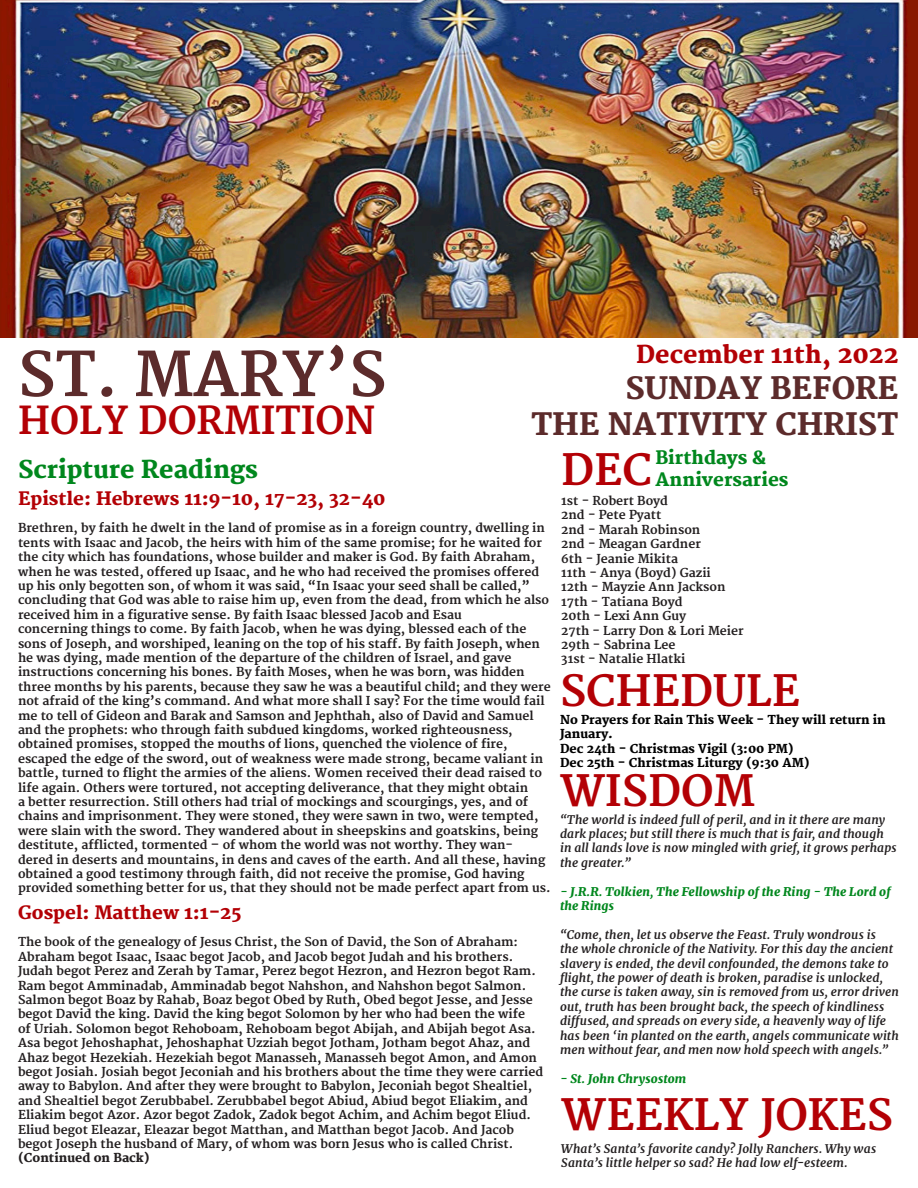
<style>
.page{position:relative;width:918px;height:1188px;background:#fff}
.page>*{position:absolute;margin:0;border:0;box-sizing:border-box;transform-origin:0 0}
.t1{font:700 60px "Merriweather";color:#5c2b2b}
.t2{font:700 42px "Merriweather";color:#b30005}
.t3{font:700 37.5px "Merriweather";color:#b30005}
.t4{font:800 30px "Merriweather";color:#5c2b2b}
.t5{font:800 24px "Merriweather";color:#b30005}
.t6{font:800 24px "Merriweather";color:#00871d}
.t7{font:800 18px "Merriweather";color:#b30005}
.t8{font:800 18px "Merriweather";color:#00871d}
.t9{font:700 12px/14.4px "Merriweather";color:#231f20}
.t10{font:italic 700 12px/14.4px "Merriweather";letter-spacing:.01em;color:#231f20}
.t11{font:800 12px/14.4px "Merriweather";color:#000}
.t12{font:italic 800 12px/14.4px "Merriweather";letter-spacing:.015em;color:#00871d}
.t13{font:800 12px "Merriweather";color:#231f20}
</style>
<div class="page">
<img style="left:0;top:0;width:918px;height:338px">
<p class="t1" style="left:18px;top:340px;width:370px">ST. MARY’S</p>
<p class="t3" style="left:18px;top:398px;width:359px">HOLY DORMITION</p>
<p class="t5" style="left:636px;top:341px;width:264px">December 11th, 2022</p>
<p class="t4" style="left:625px;top:371px;width:275px">SUNDAY BEFORE</p>
<p class="t4" style="left:531px;top:407px;width:369px">THE NATIVITY CHRIST</p>
<p class="t6" style="left:18px;top:456px;width:242px">Scripture Readings</p>
<p class="t7" style="left:18px;top:489px;width:369px">Epistle: Hebrews 11:9-10, 17-23, 32-40</p>
<p class="t9" style="left:18px;top:521px;width:533px">Brethren, by faith he dwelt in the land of promise as in a foreign country, dwelling in tents with Isaac and Jacob, the heirs with him of the same promise; for he waited for the city which has foundations, whose builder and maker is God. By faith Abraham, when he was tested, offered up Isaac, and he who had received the promises offered up his only begotten son, of whom it was said, “In Isaac your seed shall be called,” concluding that God was able to raise him up, even from the dead, from which he also received him in a figurative sense. By faith Isaac blessed Jacob and Esau</p>
<p class="t9" style="left:18px;top:622px;width:524px">concerning things to come. By faith Jacob, when he was dying, blessed each of the sons of Joseph, and worshiped, leaning on the top of his staff. By faith Joseph, when he was dying, made mention of the departure of the children of Israel, and gave</p>
<p class="t9" style="left:18px;top:665px;width:534px">instructions concerning his bones. By faith Moses, when he was born, was hidden three months by his parents, because they saw he was a beautiful child; and they were not afraid of the king’s command. And what more shall I say? For the time would fail me to tell of Gideon and Barak and Samson and Jephthah, also of David and Samuel and the prophets: who through faith subdued kingdoms, worked righteousness,</p>
<p class="t9" style="left:18px;top:737px;width:491px">obtained promises, stopped the mouths of lions, quenched the violence of fire,</p>
<p class="t9" style="left:18px;top:752px;width:534px">escaped the edge of the sword, out of weakness were made strong, became valiant in battle, turned to flight the armies of the aliens. Women received their dead raised to life again. Others were tortured, not accepting deliverance, that they might obtain<br>a better resurrection. Still others had trial of mockings and scourgings, yes, and of chains and imprisonment. They were stoned, they were sawn in two, were tempted, were slain with the sword. They wandered about in sheepskins and goatskins, being destitute, afflicted, tormented – of whom the world was not worthy. They wan&shy;dered in deserts and mountains, in dens and caves of the earth. And all these, having obtained a good testimony through faith, did not receive the promise, God having provided something better for us, that they should not be made perfect apart from us.</p>
<p class="t7" style="left:18px;top:903px;width:225px">Gospel: Matthew 1:1-25</p>
<p class="t9" style="left:18px;top:935px;width:527px">The book of the genealogy of Jesus Christ, the Son of David, the Son of Abraham:<br>Abraham begot Isaac, Isaac begot Jacob, and Jacob begot Judah and his brothers.<br>Judah begot Perez and Zerah by Tamar, Perez begot Hezron, and Hezron begot Ram.<br>Ram begot Amminadab, Amminadab begot Nahshon, and Nahshon begot Salmon.<br>Salmon begot Boaz by Rahab, Boaz begot Obed by Ruth, Obed begot Jesse, and Jesse begot David the king. David the king begot Solomon by her who had been the wife<br>of Uriah. Solomon begot Rehoboam, Rehoboam begot Abijah, and Abijah begot Asa.<br>Asa begot Jehoshaphat, Jehoshaphat Uzziah begot Jotham, Jotham begot Ahaz, and Ahaz begot Hezekiah. Hezekiah begot Manasseh, Manasseh begot Amon, and Amon begot Josiah. Josiah begot Jeconiah and his brothers about the time they were carried away to Babylon. And after they were brought to Babylon, Jeconiah begot Shealtiel, and Shealtiel begot Zerubbabel. Zerubbabel begot Abiud, Abiud begot Eliakim, and Eliakim begot Azor. Azor begot Zadok, Zadok begot Achim, and Achim begot Eliud.<br>Eliud begot Eleazar, Eleazar begot Matthan, and Matthan begot Jacob. And Jacob</p>
<p class="t9" style="left:18px;top:1137px;width:497px">begot Joseph the husband of Mary, of whom was born Jesus who is called Christ.</p>
<p class="t13" style="left:18px;top:1151px;width:133px">(Continued on Back)</p>
<p class="t2" style="left:561px;top:446px;width:92px">DEC</p>
<p class="t8" style="left:656px;top:448px;width:112px">Birthdays &amp;</p>
<p class="t8" style="left:656px;top:469px;width:135px">Anniversaries</p>
<p class="t9" style="left:561px;top:494px;width:108px">1st - Robert Boyd</p>
<p class="t9" style="left:561px;top:508px;width:102px">2nd - Pete Pyatt</p>
<p class="t9" style="left:561px;top:523px;width:141px">2nd - Marah Robinson</p>
<p class="t9" style="left:561px;top:537px;width:141px">2nd - Meagan Gardner</p>
<p class="t9" style="left:561px;top:552px;width:118px">6th - Jeanie Mikita</p>
<p class="t9" style="left:561px;top:566px;width:151px">11th - Anya (Boyd) Gazii</p>
<p class="t9" style="left:561px;top:580px;width:166px">12th - Mayzie Ann Jackson</p>
<p class="t9" style="left:561px;top:595px;width:123px">17th - Tatiana Boyd</p>
<p class="t9" style="left:561px;top:609px;width:126px">20th - Lexi Ann Guy</p>
<p class="t9" style="left:561px;top:624px;width:184px">27th - Larry Don &amp; Lori Meier</p>
<p class="t9" style="left:561px;top:638px;width:116px">29th - Sabrina Lee</p>
<p class="t9" style="left:561px;top:652px;width:126px">31st - Natalie Hlatki</p>
<p class="t2" style="left:560px;top:667px;width:242px">SCHEDULE</p>
<p class="t11" style="left:560px;top:713px;width:327px">No Prayers for Rain This Week - They will return in<br>January.</p>
<p class="t11" style="left:560px;top:742px;width:235px">Dec 24th - Christmas Vigil (3:00 PM)</p>
<p class="t11" style="left:560px;top:756px;width:251px">Dec 25th - Christmas Liturgy (9:30 AM)</p>
<p class="t2" style="left:560px;top:766px;width:196px">WISDOM</p>
<p class="t10" style="left:560px;top:812px;width:338px">“The world is indeed full of peril, and in it there are many dark places; but still there is much that is fair, and though in all lands love is now mingled with grief, it grows perhaps the greater.”</p>
<p class="t12" style="left:560px;top:884px;width:332px">- J.R.R. Tolkien, The Fellowship of the Ring - The Lord of the Rings</p>
<p class="t10" style="left:560px;top:927px;width:341px">“Come, then, let us observe the Feast. Truly wondrous is<br>the whole chronicle of the Nativity. For this day the ancient slavery is ended, the devil confounded, the demons take to flight, the power of death is broken, paradise is unlocked, the curse is taken away, sin is removed from us, error driven out, truth has been brought back, the speech of kindliness diffused, and spreads on every side, a heavenly way of life has been ‘in planted on the earth, angels communicate with men without fear, and men now hold speech with angels.”</p>
<p class="t12" style="left:560px;top:1071px;width:128px">- St. John Chrysostom</p>
<p class="t2" style="left:561px;top:1090px;width:333px">WEEKLY JOKES</p>
<p class="t10" style="left:561px;top:1141px;width:316px">What’s Santa’s favorite candy? Jolly Ranchers. Why was<br>Santa’s little helper so sad? He had low elf-esteem.</p>
</div>
